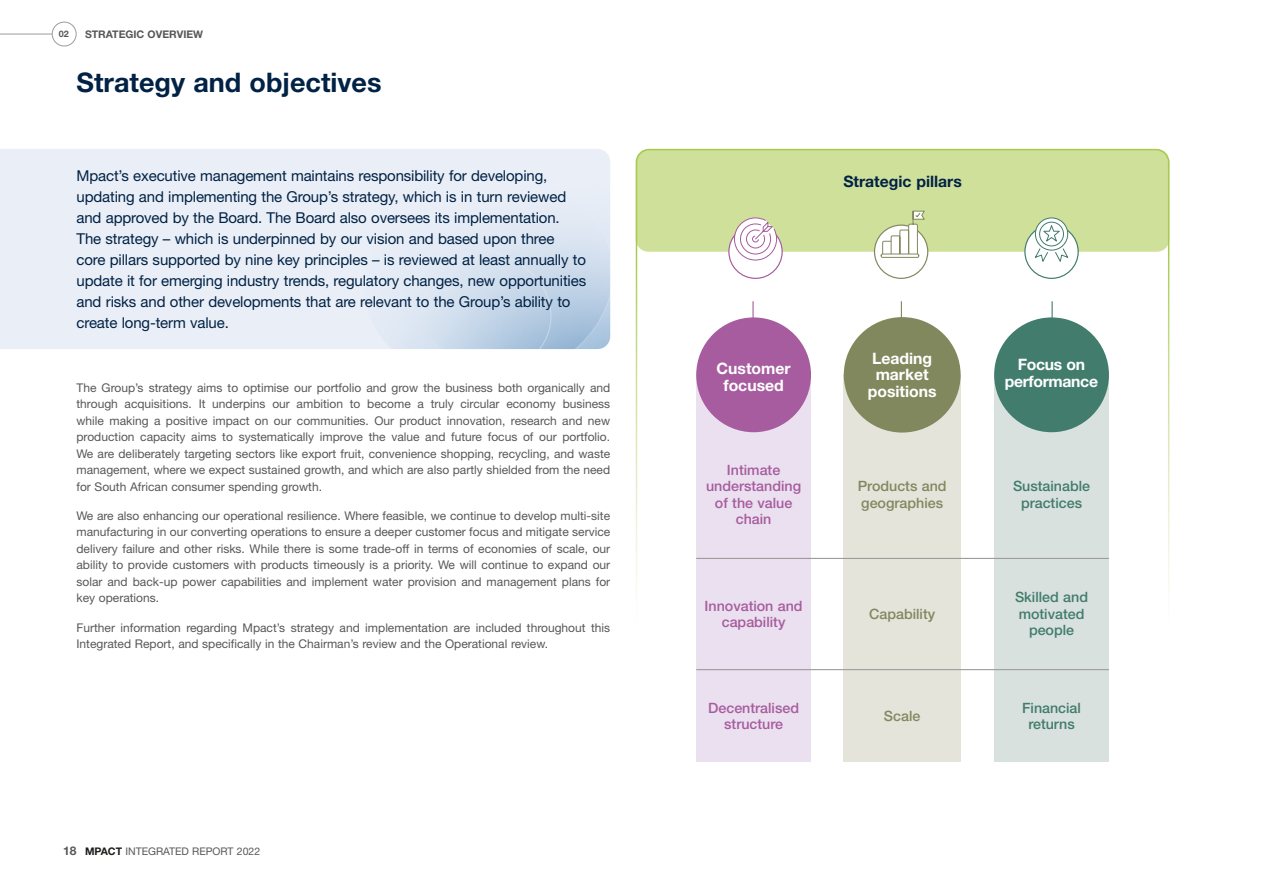
<style>
.page{position:relative;width:1263px;height:893px;background:#fff}
.page>*{position:absolute;margin:0;border:0;box-sizing:border-box;transform-origin:0 0}
.t1{font:700 27px "Helvetica Neue LT Pro";color:#012244}
.t2{font:700 15.75px/16.5px "Helvetica Neue LT Pro";color:#fff;text-align:center}
.t3{font:700 15.75px/16.5px "Helvetica Neue LT Pro";letter-spacing:-.02em;color:#fff;text-align:center}
.t4{font:700 15.75px "Helvetica Neue LT Pro";color:#012244}
.t5{font:15px/21px "Helvetica Neue LT Pro";letter-spacing:-.01em;color:#012244}
.t6{font:500 14.25px/16.5px "Helvetica Neue LT Pro";color:#a65c9e;text-align:center}
.t7{font:500 14.25px/16.5px "Helvetica Neue LT Pro";color:#417c6c;text-align:center}
.t8{font:500 14.25px/16.5px "Helvetica Neue LT Pro";color:#82885e}
.t9{font:12px/16.5px "Helvetica Neue LT Pro";color:#575756;text-align:justify}
.t10{font:10.5px "Helvetica Neue LT Pro";color:#575756}
.t11{font:700 10.5px "Helvetica Neue LT Pro";color:#575756}
.t12{font:700 9px "Helvetica Neue LT Pro";color:#575756}
.s1{font-weight:700;font-size:12px}
.s2{font-weight:700;color:#1d1d1b}
</style>
<div class="page">
<div style="left:0;top:149px;width:610px;height:200px;background:#e9eef7"></div>
<div style="left:355px;top:165px;width:18px;height:184px;background:#e9eef7"></div>
<svg style="left:373px;top:165px;width:237px;height:184px;background:#d8e2f0"></svg>
<svg style="left:635px;top:148px;width:535px;height:566px"></svg>
<div style="left:696px;top:375px;width:115px;height:387px;background:#ebe0ef"></div>
<div style="left:843px;top:375px;width:118px;height:387px;background:#e4e4db"></div>
<div style="left:994px;top:375px;width:114px;height:387px;background:#d9e1de"></div>
<div style="left:874px;top:225px;width:54px;height:53px;background:#fff;border-radius:50%"></div>
<div style="left:874px;top:225px;width:54px;height:54px;border:1px solid #82885e;border-radius:50%"></div>
<svg style="left:880px;top:210px;width:45px;height:48px"></svg>
<div style="left:1025px;top:225px;width:53px;height:53px;background:#fff;border-radius:50%"></div>
<div style="left:1024px;top:225px;width:55px;height:54px;border:1px solid #417c6c;border-radius:50%"></div>
<svg style="left:1034px;top:217px;width:35px;height:45px"></svg>
<div style="left:844px;top:317px;width:117px;height:116px;background:#82885e;border-radius:50%"></div>
<div style="left:994px;top:317px;width:115px;height:115px;background:#417c6c;border-radius:50%"></div>
<hr style="left:696px;top:669px;width:413px;height:1px;background:#9d9d9c">
<hr style="left:696px;top:558px;width:413px;height:1px;background:#9d9d9c">
<div style="left:729px;top:225px;width:53px;height:53px;background:#fff;border-radius:50%"></div>
<div style="left:728px;top:225px;width:55px;height:54px;border:1px solid #a65c9e;border-radius:50%"></div>
<svg style="left:734px;top:217px;width:43px;height:44px"></svg>
<div style="left:696px;top:317px;width:115px;height:115px;background:#a65c9e;border-radius:50%"></div>
<hr style="left:752px;top:301px;width:2px;height:22px;background:#a65c9e">
<svg style="left:901px;top:301px;width:1px;height:16px"></svg>
<hr style="left:1051px;top:301px;width:2px;height:22px;background:#417c6c">
<hr style="left:0;top:34px;width:53px;height:1px;background:#9d9d9c">
<div style="left:52px;top:22px;width:25px;height:24px;border:1px solid #9d9d9c;border-radius:50%"></div>
<p class="t12" style="left:59px;top:29px;width:12px">02</p>
<p class="t11" style="left:85px;top:28px;width:120px">STRATEGIC OVERVIEW</p>
<h1 class="t1" style="left:77px;top:66px;width:307px">Strategy and objectives</h1>
<p class="t5" style="left:77px;top:165px;width:511px">Mpact’s executive management maintains responsibility for developing, updating and implementing the Group’s strategy, which is in turn reviewed and approved by the Board. The Board also oversees its implementation.<br>The strategy – which is underpinned by our vision and based upon three core pillars supported by nine key principles – is reviewed at least annually to update it for emerging industry trends, regulatory changes, new opportunities and risks and other developments that are relevant to the Group’s ability to create long-term value.</p>
<p class="t9" style="left:77px;top:379px;width:535px">The Group’s strategy aims to optimise our portfolio and grow the business both organically and through acquisitions. It underpins our ambition to become a truly circular economy business while making a positive impact on our communities. Our product innovation, research and new production capacity aims to systematically improve the value and future focus of our portfolio.<br>We are deliberately targeting sectors like export fruit, convenience shopping, recycling, and waste management, where we expect sustained growth, and which are also partly shielded from the need for South African consumer spending growth.</p>
<p class="t9" style="left:77px;top:507px;width:535px">We are also enhancing our operational resilience. Where feasible, we continue to develop multi-site manufacturing in our converting operations to ensure a deeper customer focus and mitigate service delivery failure and other risks. While there is some trade-off in terms of economies of scale, our ability to provide customers with products timeously is a priority. We will continue to expand our solar and back-up power capabilities and implement water provision and management plans for key operations.</p>
<p class="t9" style="left:77px;top:619px;width:535px">Further information regarding Mpact’s strategy and implementation are included throughout this<br>Integrated Report, and specifically in the Chairman’s review and the Operational review.</p>
<p class="t10" style="left:63px;top:844px;width:198px"><span class="s1">18</span> <span class="s2">MPACT</span> INTEGRATED REPORT 2022</p>
<h2 class="t4" style="left:843px;top:172px;width:120px">Strategic pillars</h2>
<h2 class="t2" style="left:716px;top:360px;width:76px">Customer focused</h2>
<p class="t6" style="left:706px;top:461px;width:97px">Intimate understanding of the value chain</p>
<p class="t6" style="left:705px;top:597px;width:100px">Innovation and capability</p>
<p class="t6" style="left:708px;top:699px;width:92px">Decentralised structure</p>
<h2 class="t2" style="left:868px;top:350px;width:70px">Leading market positions</h2>
<h2 class="t3" style="left:1005px;top:356px;width:95px">Focus on performance</h2>
<p class="t8" style="left:858px;top:478px;width:90px">Products and geographies</p>
<p class="t8" style="left:869px;top:605px;width:67px">Capability</p>
<p class="t8" style="left:884px;top:708px;width:38px">Scale</p>
<p class="t7" style="left:1013px;top:478px;width:79px">Sustainable practices</p>
<p class="t7" style="left:1015px;top:589px;width:74px">Skilled and motivated people</p>
<p class="t7" style="left:1022px;top:699px;width:60px">Financial returns</p>
</div>
